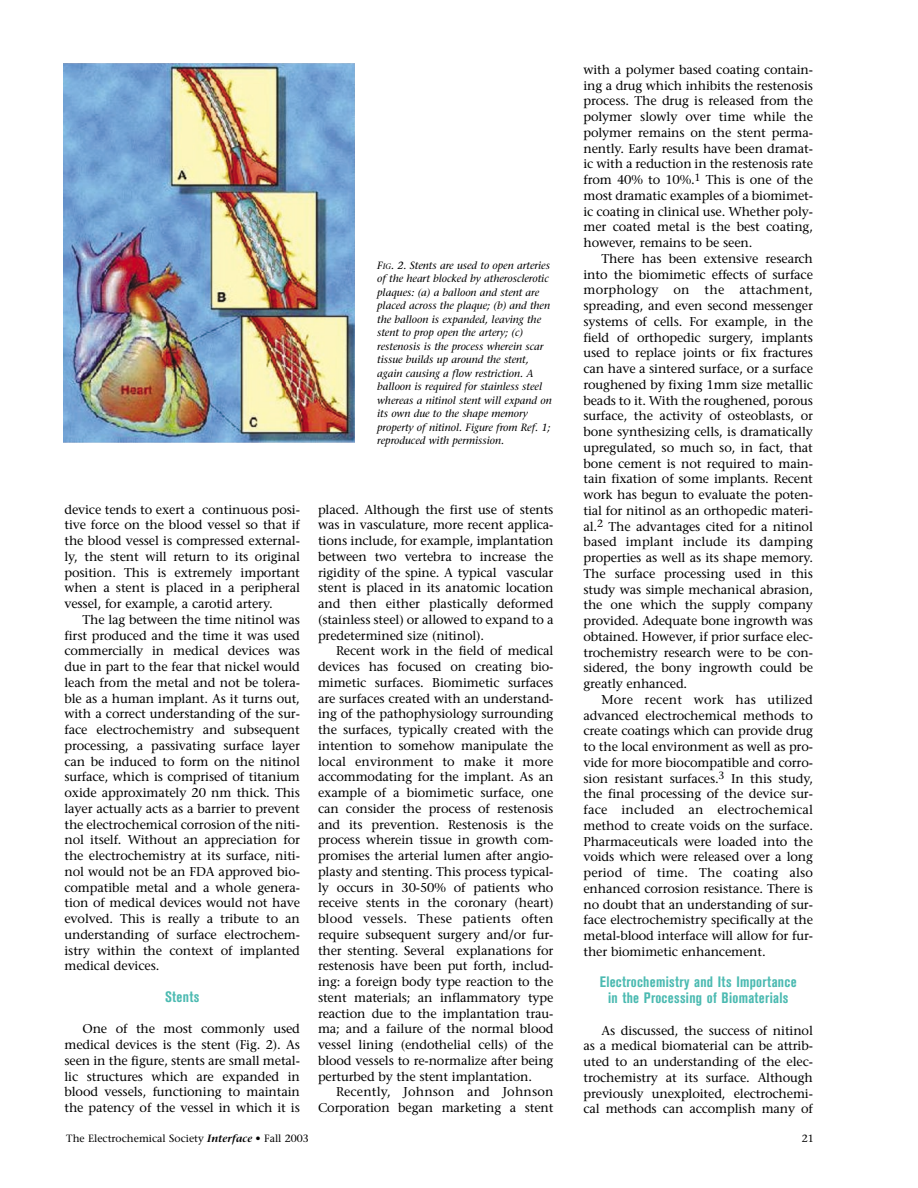
<style>
.page{position:relative;width:918px;height:1188px;background:#fff}
.page>*{position:absolute;margin:0;border:0;box-sizing:border-box;transform-origin:0 0}
.t1{font:700 condensed 15px/15.8px "Akzidenz Grotesk BE";letter-spacing:.02em;color:#4bbab1;text-align:center}
.t2{font:12.75px/15.8px "Stone Serif";letter-spacing:-.01em;color:#000;text-align:justify}
.t3{font:italic 10.5px/13.5px "Stone Serif";color:#000}
.t4{font:10.5px "Stone Serif";color:#000}
.s1{font-size:7.8px}
.s2{font-weight:600;font-style:italic}
</style>
<div class="page">
<img style="left:63px;top:63px;width:292px;height:380px">
<p class="t3" style="left:377px;top:259px;width:176px">F<span class="s1">IG</span>. 2. Stents are used to open arteries of the heart blocked by atherosclerotic plaques: (a) a balloon and stent are placed across the plaque; (b) and then the balloon is expanded, leaving the stent to prop open the artery; (c) restenosis is the process wherein scar tissue builds up around the stent, again causing a flow restriction. A balloon is required for stainless steel whereas a nitinol stent will expand on its own due to the shape memory property of nitinol. Figure from Ref. 1; reproduced with permission.</p>
<p class="t2" style="left:64px;top:503px;width:237px">device tends to exert a continuous posi&shy;tive force on the blood vessel so that if the blood vessel is compressed external&shy;ly, the stent will return to its original position. This is extremely important when a stent is placed in a peripheral vessel, for example, a carotid artery.</p>
<p class="t2" style="left:64px;top:613px;width:237px;text-indent:18px">The lag between the time nitinol was first produced and the time it was used commercially in medical devices was due in part to the fear that nickel would leach from the metal and not be tolera&shy;ble as a human implant. As it turns out, with a correct understanding of the sur&shy;face electrochemistry and subsequent processing, a passivating surface layer can be induced to form on the nitinol surface, which is comprised of titanium oxide approximately 20 nm thick. This layer actually acts as a barrier to prevent the electrochemical corrosion of the niti&shy;nol itself. Without an appreciation for the electrochemistry at its surface, niti&shy;nol would not be an FDA approved bio&shy;compatible metal and a whole genera&shy;tion of medical devices would not have evolved. This is really a tribute to an understanding of surface electrochem&shy;istry within the context of implanted medical devices.</p>
<p class="t1" style="left:165px;top:990px;width:36px">Stents</p>
<p class="t2" style="left:64px;top:1022px;width:237px;text-indent:18px">One of the most commonly used medical devices is the stent (Fig. 2). As seen in the figure, stents are small metal&shy;lic structures which are expanded in blood vessels, functioning to maintain the patency of the vessel in which it is</p>
<p class="t2" style="left:318px;top:503px;width:237px">placed. Although the first use of stents was in vasculature, more recent applica&shy;tions include, for example, implantation between two vertebra to increase the rigidity of the spine. A typical vascular stent is placed in its anatomic location and then either plastically deformed (stainless steel) or allowed to expand to a predetermined size (nitinol).</p>
<p class="t2" style="left:318px;top:644px;width:237px;text-indent:18px">Recent work in the field of medical devices has focused on creating bio&shy;mimetic surfaces. Biomimetic surfaces are surfaces created with an understand&shy;ing of the pathophysiology surrounding the surfaces, typically created with the intention to somehow manipulate the local environment to make it more accommodating for the implant. As an example of a biomimetic surface, one can consider the process of restenosis and its prevention. Restenosis is the process wherein tissue in growth com&shy;promises the arterial lumen after angio&shy;plasty and stenting. This process typical&shy;ly occurs in 30-50% of patients who receive stents in the coronary (heart) blood vessels. These patients often require subsequent surgery and/or fur&shy;ther stenting. Several explanations for restenosis have been put forth, includ&shy;ing: a foreign body type reaction to the stent materials; an inflammatory type reaction due to the implantation trau&shy;ma; and a failure of the normal blood vessel lining (endothelial cells) of the blood vessels to re-normalize after being perturbed by the stent implantation.</p>
<p class="t2" style="left:318px;top:1085px;width:237px;text-align:right">Recently, Johnson and Johnson<br>Corporation began marketing a stent</p>
<p class="t2" style="left:584px;top:63px;width:231px">with a polymer based coating contain&shy;ing a drug which inhibits the restenosis process. The drug is released from the polymer slowly over time while the polymer remains on the stent perma&shy;nently. Early results have been dramat&shy;ic with a reduction in the restenosis rate from 40% to 10%.<sup>1</sup> This is one of the most dramatic examples of a biomimet&shy;ic coating in clinical use. Whether poly&shy;mer coated metal is the best coating, however, remains to be seen.</p>
<p class="t2" style="left:583px;top:252px;width:231px;text-indent:18px">There has been extensive research into the biomimetic effects of surface morphology on the attachment, spreading, and even second messenger systems of cells. For example, in the field of orthopedic surgery, implants used to replace joints or fix fractures can have a sintered surface, or a surface roughened by fixing 1mm size metallic beads to it. With the roughened, porous surface, the activity of osteoblasts, or bone synthesizing cells, is dramatically upregulated, so much so, in fact, that bone cement is not required to main&shy;tain fixation of some implants. Recent work has begun to evaluate the poten&shy;tial for nitinol as an orthopedic materi&shy;al.<sup>2</sup> The advantages cited for a nitinol based implant include its damping properties as well as its shape memory.<br>The surface processing used in this study was simple mechanical abrasion, the one which the supply company provided. Adequate bone ingrowth was obtained. However, if prior surface elec&shy;trochemistry research were to be con&shy;sidered, the bony ingrowth could be greatly enhanced.</p>
<p class="t2" style="left:583px;top:693px;width:231px;text-indent:18px">More recent work has utilized advanced electrochemical methods to create coatings which can provide drug to the local environment as well as pro&shy;vide for more biocompatible and corro&shy;sion resistant surfaces.<sup>3</sup> In this study, the final processing of the device sur&shy;face included an electrochemical method to create voids on the surface.<br>Pharmaceuticals were loaded into the voids which were released over a long period of time. The coating also enhanced corrosion resistance. There is no doubt that an understanding of sur&shy;face electrochemistry specifically at the metal-blood interface will allow for fur&shy;ther biomimetic enhancement.</p>
<p class="t1" style="left:600px;top:976px;width:198px">Electrochemistry and Its Importance in the Processing of Biomaterials</p>
<p class="t2" style="left:583px;top:1024px;width:231px;text-indent:18px">As discussed, the success of nitinol as a medical biomaterial can be attrib&shy;uted to an understanding of the elec&shy;trochemistry at its surface. Although previously unexploited, electrochemi&shy;cal methods can accomplish many of</p>
<p class="t4" style="left:66px;top:1135px;width:244px">The Electrochemical Society <span class="s2">Interface</span> • Fall 2003</p>
<p class="t4" style="left:802px;top:1135px;width:14px">21</p>
</div>
